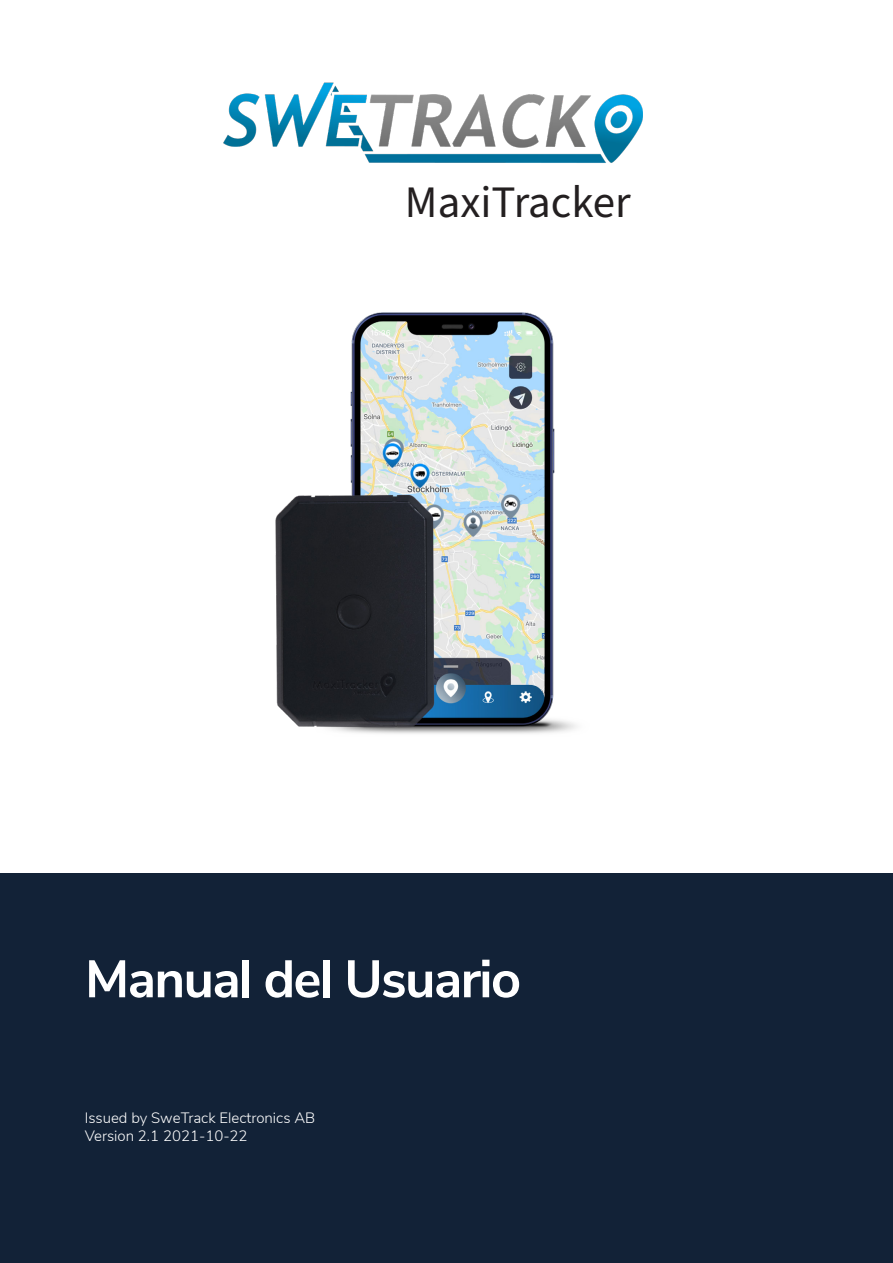
<style>
.page{position:relative;width:893px;height:1263px;background:#fff}
.page>*{position:absolute;margin:0;border:0;box-sizing:border-box;transform-origin:0 0}
.t1{font:700 52.5px "Nunito Sans";letter-spacing:-.03em;color:#fff}
.t2{font:45px "Source Sans Pro";color:#231f20}
.t3{font:300 15px "Nunito Sans";color:#fff}
</style>
<div class="page">
<div style="left:0;top:874px;width:893px;height:389px;background:#122237"></div>
<img style="left:224px;top:82px;width:418px;height:81px">
<img style="left:275px;top:312px;width:302px;height:422px">
<p class="t2" style="left:405px;top:172px;width:227px">MaxiTracker</p>
<p class="t1" style="left:85px;top:941px;width:438px">Manual del Usuario</p>
<p class="t3" style="left:85px;top:1107px;width:232px">Issued by SweTrack Electronics AB</p>
<p class="t3" style="left:85px;top:1125px;width:164px">Version 2.1 2021-10-22</p>
</div>
